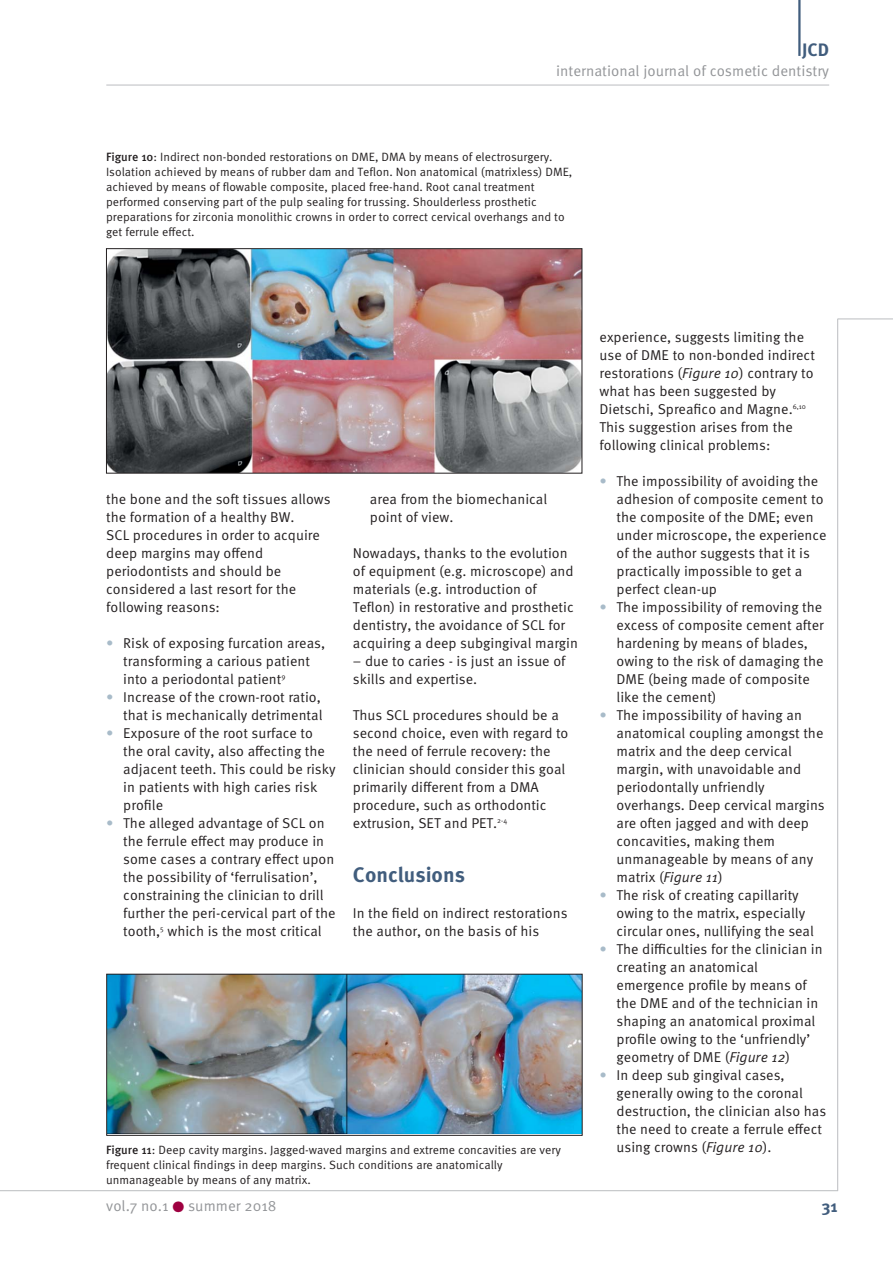
<style>
.page{position:relative;width:893px;height:1263px;background:#fff}
.page>*{position:absolute;margin:0;border:0;box-sizing:border-box;transform-origin:0 0}
.t1{font:700 21px "Meta Pro";color:#415d7d}
.t2{font:700 18px "Meta Pro";color:#415d7d}
.t3{font:700 16.5px "Meta Pro";color:#415d7d}
.t4{font:15px "Meta Pro";color:#939598}
.t5{font:14.25px/18px "Meta Pro";color:#231f20}
.t6{font:12px/15px "Meta Pro";color:#231f20}
.s1{font-weight:500}
.s2{color:#a8bbc9}
.s3{font-style:italic}
.s4{color:#9e0040}
</style>
<div class="page">
<hr style="left:838px;top:319px;width:55px;height:1px;background:#bbbdc0">
<hr style="left:837px;top:319px;width:1px;height:872px;background:#bbbdc0">
<hr style="left:0;top:1190px;width:838px;height:1px;background:#bbbdc0">
<hr style="left:106px;top:85px;width:723px;height:1px;background:#bbbdc0">
<hr style="left:798px;top:0;width:2px;height:56px;background:#415d7d">
<img style="left:108px;top:250px;width:472px;height:221px">
<div style="left:106px;top:248px;width:476px;height:225px;border:1px solid #231f20"></div>
<img style="left:108px;top:976px;width:473px;height:158px">
<div style="left:106px;top:974px;width:477px;height:162px;border:1px solid #231f20"></div>
<p class="t2" style="left:802px;top:43px;width:28px">JCD</p>
<p class="t4" style="left:556px;top:65px;width:275px">international journal of cosmetic dentistry</p>
<p class="t6" style="left:106px;top:151px;width:468px"><span class="s1">Figure 10</span>: Indirect non-bonded restorations on DME, DMA by means of electrosurgery.<br>Isolation achieved by means of rubber dam and Teflon. Non anatomical (matrixless) DME, achieved by means of flowable composite, placed free-hand. Root canal treatment performed conserving part of the pulp sealing for trussing. Shoulderless prosthetic preparations for zirconia monolithic crowns in order to correct cervical overhangs and to get ferrule effect.</p>
<p class="t5" style="left:106px;top:491px;width:226px">the bone and the soft tissues allows the formation of a healthy BW.<br>SCL procedures in order to acquire deep margins may offend periodontists and should be considered a last resort for the following reasons:</p>
<p class="t5" style="left:123px;top:635px;width:203px;text-indent:-17px"><span class="s2">•</span> Risk of exposing furcation areas, transforming a carious patient into a periodontal patient<sup>9</sup></p>
<p class="t5" style="left:106px;top:689px;width:218px;text-align:right"><span class="s2">•</span> Increase of the crown-root ratio, that is mechanically detrimental</p>
<p class="t5" style="left:123px;top:725px;width:214px;text-indent:-17px"><span class="s2">•</span> Exposure of the root surface to the oral cavity, also affecting the adjacent teeth. This could be risky in patients with high caries risk profile</p>
<p class="t5" style="left:123px;top:815px;width:214px;text-indent:-17px"><span class="s2">•</span> The alleged advantage of SCL on the ferrule effect may produce in some cases a contrary effect upon the possibility of ‘ferrulisation’, constraining the clinician to drill further the peri-cervical part of the tooth,<sup>5</sup> which is the most critical</p>
<p class="t5" style="left:370px;top:491px;width:179px">area from the biomechanical point of view.</p>
<p class="t5" style="left:353px;top:545px;width:227px">Nowadays, thanks to the evolution of equipment (e.g. microscope) and materials (e.g. introduction of Teflon) in restorative and prosthetic dentistry, the avoidance of SCL for acquiring a deep subgingival margin</p>
<p class="t5" style="left:353px;top:653px;width:214px">– due to caries - is just an issue of skills and expertise.</p>
<p class="t5" style="left:353px;top:707px;width:217px">Thus SCL procedures should be a second choice, even with regard to the need of ferrule recovery: the clinician should consider this goal primarily different from a DMA procedure, such as orthodontic extrusion, SET and PET.<sup>2-4</sup></p>
<h1 class="t1" style="left:353px;top:867px;width:114px">Conclusions</h1>
<p class="t5" style="left:353px;top:905px;width:216px">In the field on indirect restorations the author, on the basis of his</p>
<p class="t6" style="left:106px;top:1143px;width:456px"><span class="s1">Figure 11</span>: Deep cavity margins. Jagged-waved margins and extreme concavities are very frequent clinical findings in deep margins. Such conditions are anatomically unmanageable by means of any matrix.</p>
<p class="t5" style="left:600px;top:329px;width:217px">experience, suggests limiting the use of DME to non-bonded indirect restorations (<span class="s3">Figure 10</span>) contrary to what has been suggested by Dietschi, Spreafico and Magne.<sup>6,10<br></sup>This suggestion arises from the following clinical problems:</p>
<p class="t5" style="left:617px;top:473px;width:212px;text-indent:-17px"><span class="s2">•</span> The impossibility of avoiding the adhesion of composite cement to the composite of the DME; even under microscope, the experience of the author suggests that it is practically impossible to get a perfect clean-up</p>
<p class="t5" style="left:617px;top:599px;width:209px;text-indent:-17px"><span class="s2">•</span> The impossibility of removing the excess of composite cement after hardening by means of blades, owing to the risk of damaging the<br>DME (being made of composite like the cement)</p>
<p class="t5" style="left:617px;top:707px;width:210px;text-indent:-17px"><span class="s2">•</span> The impossibility of having an anatomical coupling amongst the matrix and the deep cervical margin, with unavoidable and periodontally unfriendly overhangs. Deep cervical margins are often jagged and with deep concavities, making them unmanageable by means of any matrix (<span class="s3">Figure 11</span>)</p>
<p class="t5" style="left:617px;top:887px;width:199px;text-indent:-17px"><span class="s2">•</span> The risk of creating capillarity owing to the matrix, especially circular ones, nullifying the seal</p>
<p class="t5" style="left:617px;top:941px;width:208px;text-indent:-17px"><span class="s2">•</span> The difficulties for the clinician in creating an anatomical emergence profile by means of the DME and of the technician in shaping an anatomical proximal profile owing to the ‘unfriendly’ geometry of DME (<span class="s3">Figure 12</span>)</p>
<p class="t5" style="left:617px;top:1067px;width:211px;text-indent:-17px"><span class="s2">•</span> In deep sub gingival cases, generally owing to the coronal destruction, the clinician also has the need to create a ferrule effect using crowns (<span class="s3">Figure 10</span>).</p>
<p class="t4" style="left:106px;top:1199px;width:172px">vol.7 no.1 <span class="s4">●</span> summer 2018</p>
<p class="t3" style="left:821px;top:1200px;width:18px">31</p>
</div>
